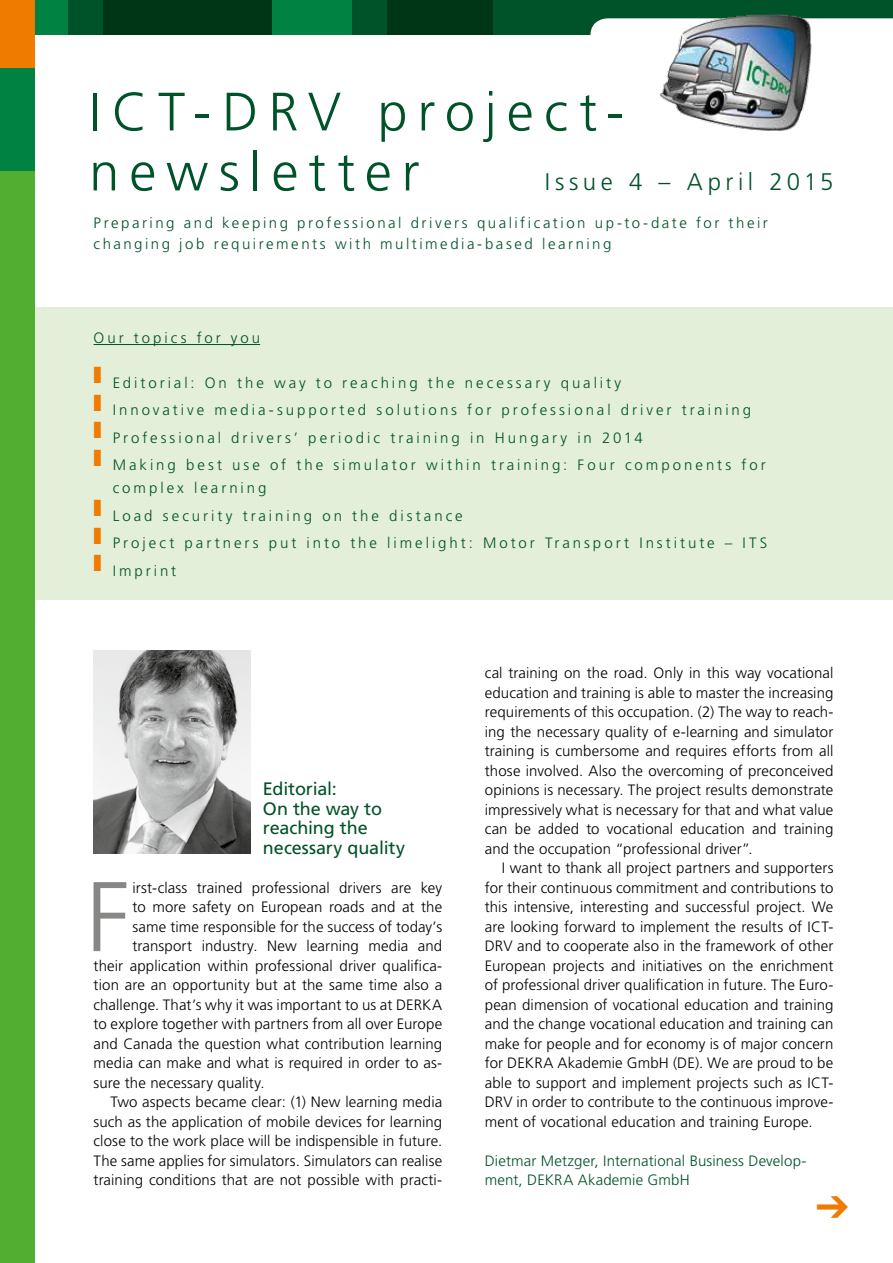
<style>
.page{position:relative;width:893px;height:1263px;background:#fff}
.page>*{position:absolute;margin:0;border:0;box-sizing:border-box;transform-origin:0 0}
.t1{font:300 98.85px "Frutiger LT Std";color:#878786}
.t2{font:300 54px/60px "Frutiger LT Std";letter-spacing:.185em;color:#005228}
.t3{font:300 24px "Frutiger LT Std";letter-spacing:.19em;color:#005228}
.t4{font:18px/19.5px "Frutiger LT Std";letter-spacing:-.01em;color:#005228}
.t5{font:300 15px/19.5px "Frutiger LT Std";letter-spacing:.01em;color:#000;text-align:justify}
.t6{font:300 15px/27.5px "Frutiger LT Std";letter-spacing:.195em;color:#005228}
.t7{font:300 15px/21px "Frutiger LT Std";letter-spacing:.165em;color:#005228}
.t8{font:300 15px/19.5px "Frutiger LT Std";letter-spacing:.01em;color:#005228}
</style>
<div class="page">
<div style="left:0;top:308px;width:893px;height:292px;background:#e3efd9"></div>
<hr style="left:94px;top:344px;width:166px;height:1px;background:#005228">
<div style="left:0;top:0;width:893px;height:34px;background:#003515"></div>
<div style="left:493px;top:0;width:340px;height:34px;background:#005228"></div>
<div style="left:553px;top:0;width:340px;height:34px;background:#005228"></div>
<div style="left:34px;top:0;width:34px;height:34px;background:#008243"></div>
<div style="left:68px;top:0;width:34px;height:34px;background:#005228"></div>
<div style="left:272px;top:0;width:102px;height:34px;background:#008243"></div>
<div style="left:352px;top:0;width:34px;height:34px;background:#005228"></div>
<div style="left:0;top:0;width:34px;height:1263px;background:#51ae30"></div>
<div style="left:0;top:0;width:34px;height:68px;background:#ef7c00"></div>
<div style="left:0;top:68px;width:34px;height:102px;background:#008243"></div>
<svg style="left:590px;top:18px;width:303px;height:17px;background:#f3f6f4"></svg>
<img style="left:658px;top:14px;width:156px;height:117px">
<img style="left:94px;top:651px;width:156px;height:203px">
<h2 class="t2" style="left:89px;top:83px;width:536px">ICT-DRV project&shy;newsletter</h2>
<h3 class="t3" style="left:545px;top:169px;width:290px">Issue 4 – April 2015</h3>
<p class="t7" style="left:94px;top:213px;width:676px">Preparing and keeping professional drivers qualification up-to-date for their changing job requirements with multimedia-based learning</p>
<p class="t6" style="left:94px;top:324px;width:168px">Our topics for you</p>
<p class="t6" style="left:94px;top:369px;width:674px"><sup>❚</sup> Editorial: On the way to reaching the necessary quality<br><sup>❚</sup> Innovative media-supported solutions for professional driver training<br><sup>❚</sup> Professional drivers’ periodic training in Hungary in 2014<br><sup>❚</sup> Making best use of the simulator within training: Four components for</p>
<p class="t6" style="left:94px;top:475px;width:675px;text-indent:19px">complex learning<br><sup>❚</sup> Load security training on the distance<br><sup>❚</sup> Project partners put into the limelight: Motor Transport Institute – ITS <sup>❚</sup> Imprint</p>
<p class="t4" style="left:263px;top:779px;width:144px">Editorial:<br>On the way to reaching the necessary quality</p>
<h1 class="t1" style="left:86px;top:861px;width:45px">F</h1>
<p class="t5" style="left:132px;top:878px;width:311px">irst-class trained professional drivers are key</p>
<p class="t5" style="left:132px;top:897px;width:311px">to more safety on European roads and at the</p>
<p class="t5" style="left:132px;top:917px;width:311px">same time responsible for the success of today’s</p>
<p class="t5" style="left:132px;top:936px;width:311px">transport industry. New learning media and</p>
<p class="t5" style="left:94px;top:956px;width:350px">their application within professional driver qualifica-</p>
<p class="t5" style="left:94px;top:975px;width:350px">tion are an opportunity but at the same time also a</p>
<p class="t5" style="left:94px;top:995px;width:350px">challenge. That’s why it was important to us at DERKA</p>
<p class="t5" style="left:94px;top:1014px;width:350px">to explore together with partners from all over Europe</p>
<p class="t5" style="left:94px;top:1034px;width:350px">and Canada the question what contribution learning</p>
<p class="t5" style="left:94px;top:1053px;width:350px">media can make and what is required in order to as-</p>
<p class="t5" style="left:94px;top:1073px;width:173px">sure the necessary quality.</p>
<p class="t5" style="left:111px;top:1092px;width:333px">Two aspects became clear: (1) New learning media</p>
<p class="t5" style="left:94px;top:1112px;width:350px">such as the application of mobile devices for learning</p>
<p class="t5" style="left:94px;top:1131px;width:350px">close to the work place will be indispensible in future.</p>
<p class="t5" style="left:94px;top:1151px;width:350px">The same applies for simulators. Simulators can realise</p>
<p class="t5" style="left:94px;top:1170px;width:350px">training conditions that are not possible with practi-</p>
<p class="t5" style="left:485px;top:663px;width:350px">cal training on the road. Only in this way vocational education and training is able to master the increasing requirements of this occupation. (2) The way to reach&shy;ing the necessary quality of e-learning and simulator training is cumbersome and requires efforts from all those involved. Also the overcoming of preconceived opinions is necessary. The project results demonstrate impressively what is necessary for that and what value can be added to vocational education and training and the occupation “professional driver”.</p>
<p class="t5" style="left:485px;top:858px;width:350px;text-indent:17px">I want to thank all project partners and supporters for their continuous commitment and contributions to this intensive, interesting and successful project. We are looking forward to implement the results of ICT-DRV and to cooperate also in the framework of other European projects and initiatives on the enrichment of professional driver qualification in future. The Euro&shy;pean dimension of vocational education and training and the change vocational education and training can make for people and for economy is of major concern for DEKRA Akademie GmbH (DE). We are proud to be able to support and implement projects such as ICT-DRV in order to contribute to the continuous improve&shy;ment of vocational education and training Europe.</p>
<p class="t8" style="left:485px;top:1151px;width:323px">Dietmar Metzger, International Business Develop&shy;ment, DEKRA Akademie GmbH</p>
</div>
